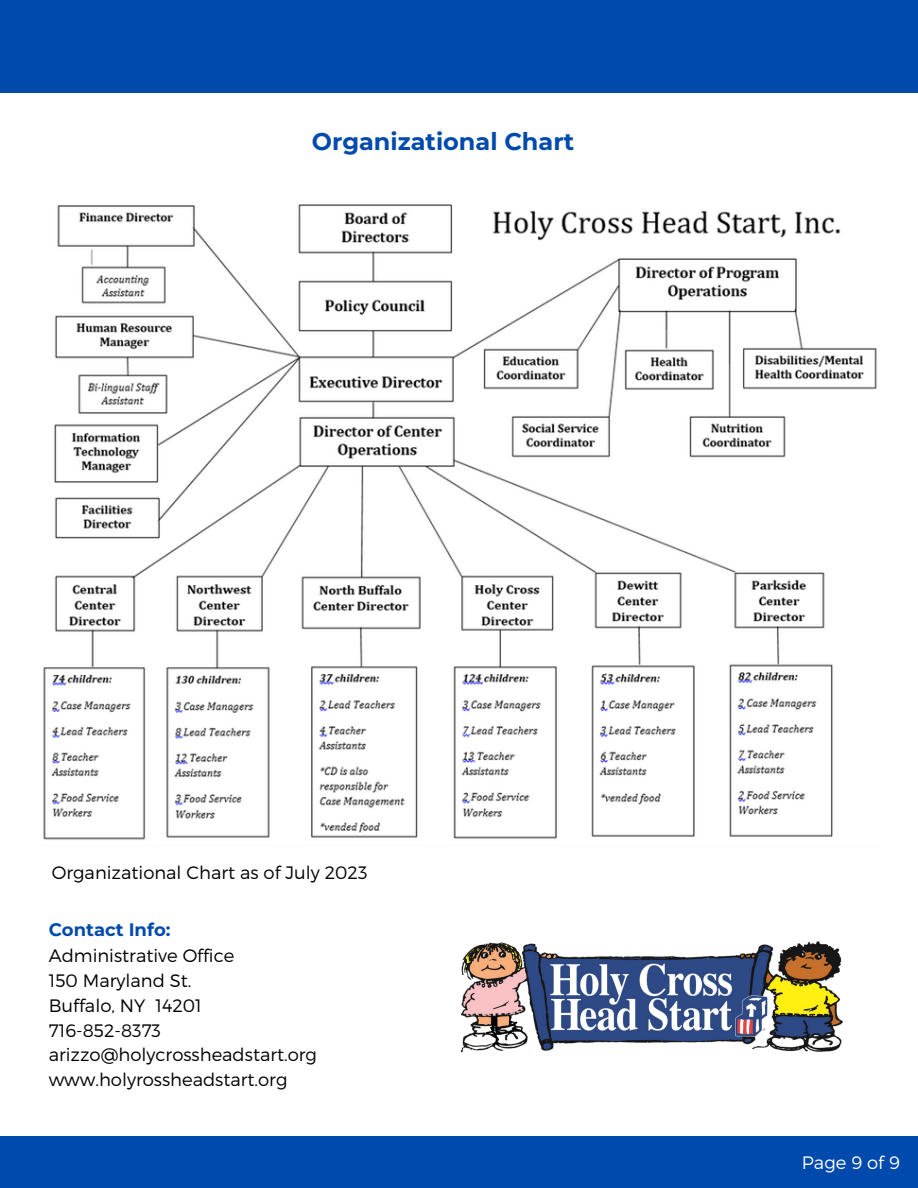
<style>
.page{position:relative;width:918px;height:1188px;background:#fff}
.page>*{position:absolute;margin:0;border:0;box-sizing:border-box;transform-origin:0 0}
.t1{font:700 24px "Montserrat";color:#004aad}
.t2{font:300 18px "Montserrat";color:#000}
.t3{font:700 18px "Montserrat";color:#004aad}
.t4{font:300 18px "Montserrat";color:#fff}
</style>
<div class="page">
<div style="left:0;top:1137px;width:918px;height:51px;background:#004aad"></div>
<div style="left:0;top:0;width:918px;height:92px;background:#004aad"></div>
<img style="left:460px;top:941px;width:383px;height:112px">
<img style="left:43px;top:204px;width:834px;height:636px">
<p class="t1" style="left:312px;top:127px;width:264px">Organizational Chart</p>
<p class="t2" style="left:52px;top:861px;width:317px">Organizational Chart as of July 2023</p>
<p class="t3" style="left:49px;top:919px;width:123px">Contact Info:</p>
<p class="t2" style="left:49px;top:944px;width:187px">Administrative Office</p>
<p class="t2" style="left:49px;top:969px;width:144px">150 Maryland St.</p>
<p class="t2" style="left:49px;top:994px;width:155px">Buffalo, NY 14201</p>
<p class="t2" style="left:49px;top:1018px;width:114px">716-852-8373</p>
<p class="t2" style="left:49px;top:1043px;width:270px">arizzo@holycrossheadstart.org</p>
<p class="t2" style="left:49px;top:1068px;width:240px">www.holyrossheadstart.org</p>
<p class="t4" style="left:802px;top:1150px;width:99px">Page 9 of 9</p>
</div>
